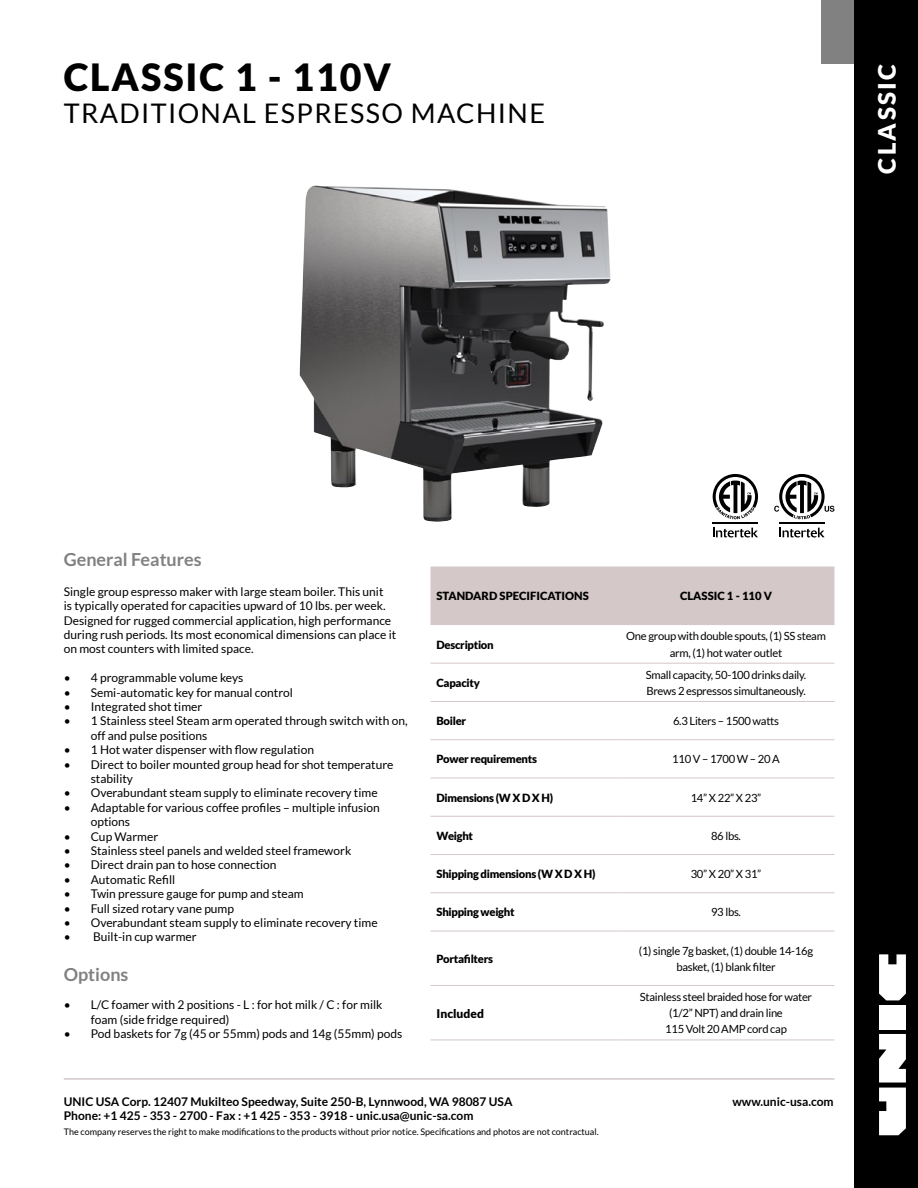
<style>
.page{position:relative;width:918px;height:1188px;background:#fff}
.page>*{position:absolute;margin:0;border:0;box-sizing:border-box;transform-origin:0 0}
.t1{font:900 37.5px "Lato";letter-spacing:.05em;color:#000}
.t2{font:27px "Lato";letter-spacing:.05em;color:#000}
.t3{font:900 24px "Lato";letter-spacing:.1em;color:#fff}
.t4{font:700 18px "Lato";color:#828181}
.t5{font:12px/14.4px "Lato";color:#000}
.t6{font:700 12px/14.4px "Lato";color:#000}
.t7{font:900 12px "Lato";color:#000}
.t8{font:11.25px/16.2px "Lato";letter-spacing:-.025em;color:#000;text-align:center}
.t9{font:900 11.25px "Lato";letter-spacing:-.025em;color:#000}
.t10{font:900 11.25px "Lato";color:#000}
.t11{font:9px "Lato";color:#000}
</style>
<div class="page">
<div style="left:431px;top:566px;width:403px;height:59px;background:#d4c8c8"></div>
<hr style="left:618px;top:663px;width:216px;height:1px;background:#d4c8c8">
<hr style="left:618px;top:701px;width:216px;height:1px;background:#d4c8c8">
<hr style="left:618px;top:739px;width:216px;height:1px;background:#d4c8c8">
<hr style="left:618px;top:778px;width:216px;height:1px;background:#d4c8c8">
<hr style="left:618px;top:816px;width:216px;height:1px;background:#d4c8c8">
<hr style="left:431px;top:854px;width:187px;height:1px;background:#d4c8c8">
<hr style="left:618px;top:854px;width:216px;height:1px;background:#d4c8c8">
<hr style="left:431px;top:893px;width:187px;height:1px;background:#d4c8c8">
<hr style="left:618px;top:893px;width:216px;height:1px;background:#d4c8c8">
<hr style="left:618px;top:931px;width:216px;height:1px;background:#d4c8c8">
<hr style="left:618px;top:985px;width:216px;height:1px;background:#d4c8c8">
<hr style="left:618px;top:1040px;width:216px;height:1px;background:#d4c8c8">
<hr style="left:431px;top:663px;width:187px;height:1px;background:#d4c8c8">
<hr style="left:431px;top:701px;width:187px;height:1px;background:#d4c8c8">
<hr style="left:431px;top:739px;width:187px;height:1px;background:#d4c8c8">
<hr style="left:431px;top:778px;width:187px;height:1px;background:#d4c8c8">
<hr style="left:431px;top:816px;width:187px;height:1px;background:#d4c8c8">
<hr style="left:431px;top:931px;width:187px;height:1px;background:#d4c8c8">
<hr style="left:431px;top:985px;width:187px;height:1px;background:#d4c8c8">
<hr style="left:431px;top:1040px;width:187px;height:1px;background:#d4c8c8">
<hr style="left:64px;top:1078px;width:770px;height:2px;background:#d4c8c8">
<img style="left:300px;top:185px;width:311px;height:337px">
<div style="left:822px;top:0;width:32px;height:64px;background:#828181"></div>
<div style="left:854px;top:0;width:64px;height:1188px;background:#000"></div>
<svg style="left:879px;top:1034px;width:27px;height:101px;background:#e1e1e1"></svg>
<div style="left:879px;top:1005px;width:27px;height:24px;background:#fff"></div>
<svg style="left:879px;top:954px;width:27px;height:46px"></svg>
<svg style="left:779px;top:528px;width:46px;height:9px"></svg>
<hr style="left:779px;top:523px;width:46px;height:1px;background:#000">
<svg style="left:774px;top:474px;width:60px;height:45px"></svg>
<svg style="left:713px;top:528px;width:45px;height:9px"></svg>
<hr style="left:713px;top:523px;width:45px;height:1px;background:#000">
<svg style="left:713px;top:474px;width:45px;height:46px"></svg>
<h1 class="t1" style="left:64px;top:55px;width:329px">CLASSIC 1 - 110V</h1>
<h2 class="t2" style="left:64px;top:99px;width:55px">Traditional</h2>
<h2 class="t2" style="left:264px;top:99px;width:105px">esp resso</h2>
<h2 class="t2" style="left:411px;top:99px;width:22px">mac</h2>
<h2 class="t2" style="left:476px;top:99px;width:70px">hine</h2>
<h3 class="t3" style="left:873px;top:174px;width:111px;rotate:-90deg">CLASSIC</h3>
<h3 class="t4" style="left:64px;top:550px;width:139px">General Features</h3>
<p class="t5" style="left:64px;top:584px;width:334px">Single group espresso maker with large steam boiler. This unit<br>is typically operated for capacities upward of 10 lbs. per week.<br>Designed for rugged commercial application, high performance during rush periods. Its most economical dimensions can place it on most counters with limited space.</p>
<p class="t5" style="left:64px;top:670px;width:181px">• 4 programmable volume keys</p>
<p class="t5" style="left:64px;top:685px;width:231px">• Semi-automatic key for manual control</p>
<p class="t5" style="left:64px;top:699px;width:140px">• Integrated shot timer</p>
<p class="t5" style="left:91px;top:714px;width:318px;text-indent:-27px">• 1 Stainless steel Steam arm operated through switch with on, off and pulse positions</p>
<p class="t5" style="left:64px;top:742px;width:252px">• 1 Hot water dispenser with flow regulation</p>
<p class="t5" style="left:91px;top:757px;width:304px;text-indent:-27px">• Direct to boiler mounted group head for shot temperature stability</p>
<p class="t5" style="left:64px;top:786px;width:315px">• Overabundant steam supply to eliminate recovery time</p>
<p class="t5" style="left:91px;top:800px;width:291px;text-indent:-27px">• Adaptable for various coffee profiles – multiple infusion options</p>
<p class="t5" style="left:64px;top:829px;width:96px">• Cup Warmer</p>
<p class="t5" style="left:64px;top:843px;width:289px">• Stainless steel panels and welded steel framework</p>
<p class="t5" style="left:64px;top:858px;width:214px">• Direct drain pan to hose connection</p>
<p class="t5" style="left:64px;top:872px;width:113px">• Automatic Refill</p>
<p class="t5" style="left:64px;top:886px;width:242px">• Twin pressure gauge for pump and steam</p>
<p class="t5" style="left:64px;top:901px;width:172px">• Full sized rotary vane pump</p>
<p class="t5" style="left:64px;top:915px;width:315px">• Overabundant steam supply to eliminate recovery time</p>
<p class="t5" style="left:64px;top:930px;width:134px">• Built-in cup warmer</p>
<h3 class="t4" style="left:64px;top:964px;width:66px">Options</h3>
<p class="t5" style="left:91px;top:998px;width:293px;text-indent:-27px">• L/C foamer with 2 positions - L : for hot milk / C : for milk foam (side fridge required)</p>
<p class="t5" style="left:64px;top:1027px;width:340px">• Pod baskets for 7g (45 or 55mm) pods and 14g (55mm) pods</p>
<p class="t10" style="left:437px;top:590px;width:154px">STANDARD SPECIFICATIONS</p>
<p class="t10" style="left:680px;top:590px;width:93px">CLASSIC 1 - 110 V</p>
<p class="t9" style="left:437px;top:638px;width:59px">Description</p>
<p class="t8" style="left:626px;top:628px;width:201px">One group with double spouts, (1) SS steam arm, (1) hot water outlet</p>
<p class="t9" style="left:437px;top:676px;width:45px">Capacity</p>
<p class="t8" style="left:646px;top:667px;width:162px;text-align:left">Small capacity, 50-100 drinks daily.<br>Brews 2 espressos simultaneously.</p>
<p class="t9" style="left:437px;top:714px;width:31px">Boiler</p>
<p class="t8" style="left:673px;top:713px;width:108px">6.3 Liters – 1500 watts</p>
<p class="t9" style="left:437px;top:753px;width:102px">Power requirements</p>
<p class="t8" style="left:672px;top:751px;width:109px">110 V – 1700 W – 20 A</p>
<p class="t9" style="left:437px;top:791px;width:118px">Dimensions (W X D X H)</p>
<p class="t8" style="left:691px;top:789px;width:72px">14” X 22” X 23”</p>
<p class="t9" style="left:437px;top:829px;width:38px">Weight</p>
<p class="t8" style="left:711px;top:828px;width:31px">86 lbs.</p>
<p class="t9" style="left:437px;top:868px;width:160px">Shipping dimensions (W X D X H)</p>
<p class="t8" style="left:691px;top:866px;width:72px">30” X 20” X 31”</p>
<p class="t9" style="left:437px;top:906px;width:80px">Shipping weight</p>
<p class="t8" style="left:711px;top:904px;width:31px">93 lbs.</p>
<p class="t9" style="left:437px;top:952px;width:58px">Portafilters</p>
<p class="t8" style="left:639px;top:943px;width:176px">(1) single 7g basket, (1) double 14-16g basket, (1) blank filter</p>
<p class="t7" style="left:437px;top:1006px;width:49px">Included</p>
<p class="t8" style="left:640px;top:989px;width:174px">Stainless steel braided hose for water (1/2” NPT) and drain line<br>115 Volt 20 AMP cord cap</p>
<p class="t6" style="left:64px;top:1094px;width:450px">UNIC USA Corp. 12407 Mukilteo Speedway, Suite 250-B, Lynnwood, WA 98087 USA<br>Phone: +1 425 - 353 - 2700 - Fax : +1 425 - 353 - 3918 - unic.usa@unic-sa.com</p>
<p class="t11" style="left:64px;top:1127px;width:536px">The company reserves the right to make modifications to the products without prior notice. Specifications and photos are not contractual.</p>
<p class="t6" style="left:732px;top:1094px;width:103px">www.unic-usa.com</p>
</div>
